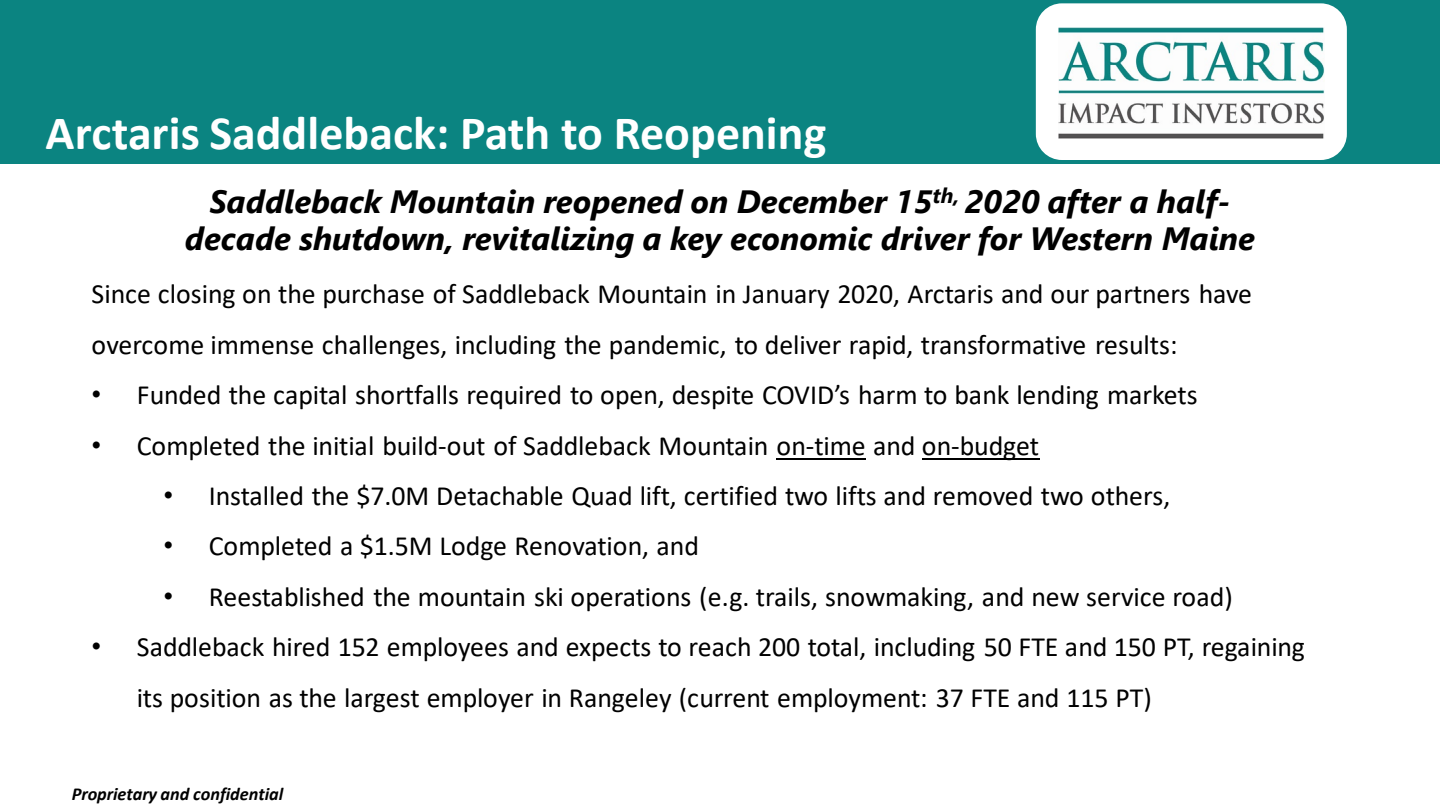
<style>
.page{position:relative;width:1440px;height:812px;background:#fff}
.page>*{position:absolute;margin:0;border:0;box-sizing:border-box;transform-origin:0 0}
.t1{font:700 48px "Calibri";color:#fff}
.t2{font:italic 700 32.2px/37.4px "Segoe UI";color:#000;text-align:center}
.t3{font:27.8px/50.4px "Calibri";letter-spacing:-.005em;color:#000}
.t4{font:italic 700 18.2px "Calibri";color:#000}
.s1{font-family:"Arial"}
</style>
<div class="page">
<div style="left:0;top:0;width:1440px;height:164px;background:#0b8481"></div>
<div style="left:1036px;top:3px;width:311px;height:157px;background:#fff;border-radius:26px"></div>
<img style="left:1058px;top:28px;width:266px;height:110px">
<hr style="left:777px;top:458px;width:89px;height:1px;background:#000">
<hr style="left:922px;top:458px;width:117px;height:1px;background:#000">
<p class="t1" style="left:45px;top:99px;width:783px">Arctaris Saddleback: Path to Reopening</p>
<p class="t2" style="left:185px;top:177px;width:1071px">Saddleback Mountain reopened on December 15<sup>th,</sup> 2020 after a half&shy;decade shutdown, revitalizing a key economic driver for Western Maine</p>
<p class="t3" style="left:92px;top:268px;width:1162px">Since closing on the purchase of Saddleback Mountain in January 2020, Arctaris and our partners have overcome immense challenges, including the pandemic, to deliver rapid, transformative results:</p>
<p class="t3" style="left:92px;top:369px;width:1108px"><span class="s1">•</span> Funded the capital shortfalls required to open, despite COVID’s harm to bank lending markets</p>
<p class="t3" style="left:92px;top:419px;width:949px"><span class="s1">•</span> Completed the initial build-out of Saddleback Mountain on-time and on-budget</p>
<p class="t3" style="left:164px;top:469px;width:1008px"><span class="s1">•</span> Installed the $7.0M Detachable Quad lift, certified two lifts and removed two others,</p>
<p class="t3" style="left:164px;top:520px;width:537px"><span class="s1">•</span> Completed a $1.5M Lodge Renovation, and</p>
<p class="t3" style="left:164px;top:570px;width:1071px"><span class="s1">•</span> Reestablished the mountain ski operations (e.g. trails, snowmaking, and new service road)</p>
<p class="t3" style="left:137px;top:621px;width:1170px;text-indent:-45px"><span class="s1">•</span> Saddleback hired 152 employees and expects to reach 200 total, including 50 FTE and 150 PT, regaining its position as the largest employer in Rangeley (current employment: 37 FTE and 115 PT)</p>
<p class="t4" style="left:72px;top:780px;width:213px">Proprietary and confidential</p>
</div>
